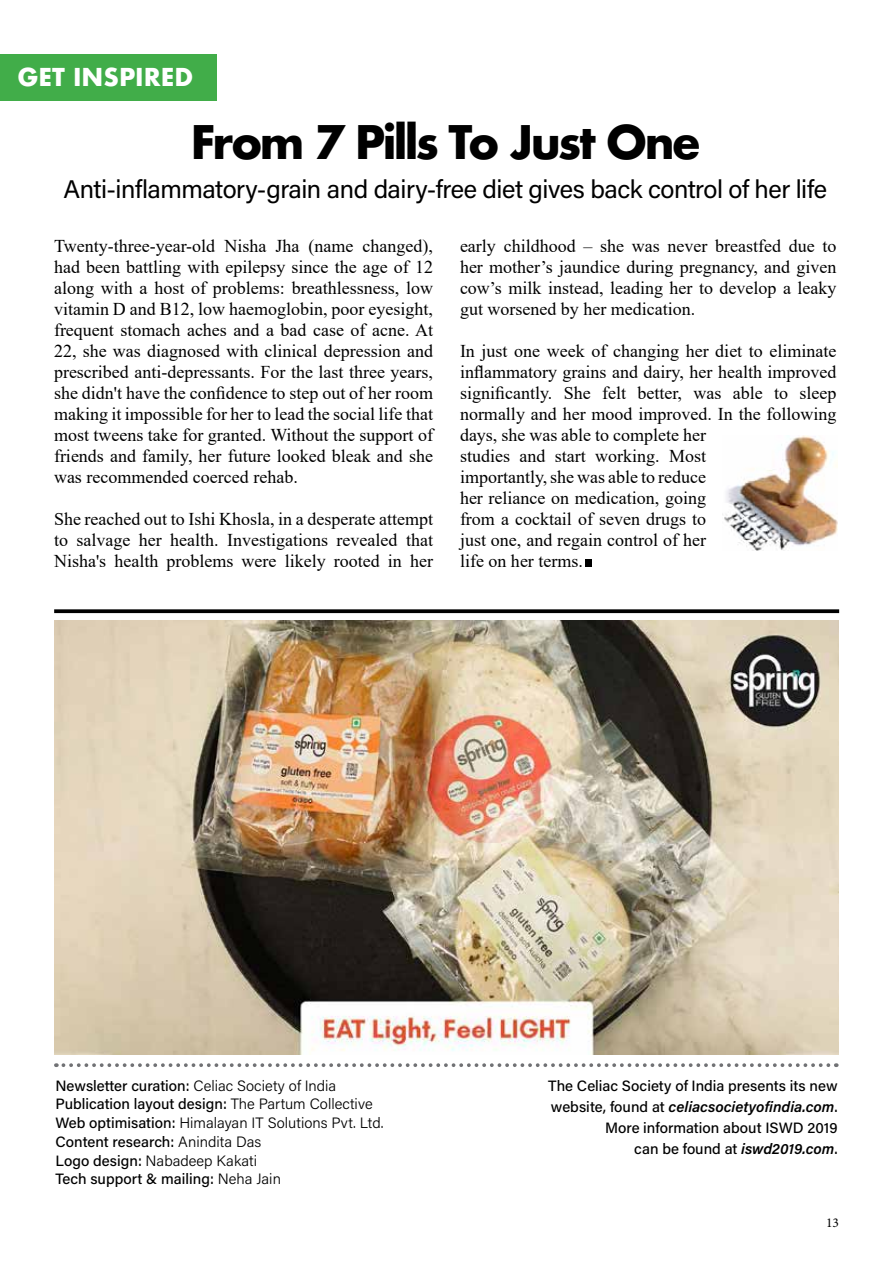
<style>
.page{position:relative;width:893px;height:1263px;background:#fff}
.page>*{position:absolute;margin:0;border:0;box-sizing:border-box;transform-origin:0 0}
.t1{font:700 45px "Futura";letter-spacing:-.06em;color:#000}
.t2{font:25.5px "Acumin Variable Concept";color:#000}
.t3{font:700 24px "Futura";color:#fff}
.t4{font:18px/21px "Times New Roman";color:#000;text-align:justify}
.t5{font:15px/18.8px "Acumin Variable Concept";letter-spacing:.025em;color:#000}
.t6{font:13.5px "Minion Pro";color:#000}
</style>
<div class="page">
<div style="left:0;top:54px;width:216px;height:46px;background:#41ad49"></div>
<svg style="left:63px;top:1063px;width:774px;height:4px"></svg>
<svg style="left:54px;top:609px;width:785px;height:4px;background:#151515"></svg>
<img style="left:722px;top:436px;width:115px;height:114px">
<div style="left:585px;top:560px;width:7px;height:7px;background:#000"></div>
<img style="left:54px;top:621px;width:785px;height:434px">
<h3 class="t3" style="left:17px;top:60px;width:177px">GET INSPIRED</h3>
<h1 class="t1" style="left:191px;top:109px;width:512px">From 7 Pills To Just One</h1>
<h2 class="t2" style="left:63px;top:171px;width:764px">Anti-inflammatory-grain and dairy-free diet gives back control of her life</h2>
<p class="t4" style="left:460px;top:235px;width:378px">early childhood – she was never breastfed due to her mother’s jaundice during pregnancy, and given cow’s milk instead, leading her to develop a leaky gut worsened by her medication.</p>
<p class="t4" style="left:460px;top:340px;width:378px;text-align:left">In just one week of changing her diet to eliminate inflammatory grains and dairy, her health improved significantly. She felt better, was able to sleep normally and her mood improved. In the following days, she was able to complete her<br>studies and start working. Most<br>importantly, she was able to reduce<br>her reliance on medication, going<br>from a cocktail of seven drugs to<br>just one, and regain control of her<br>life on her terms.</p>
<p class="t4" style="left:54px;top:235px;width:380px">Twenty-three-year-old Nisha Jha (name changed), had been battling with epilepsy since the age of 12 along with a host of problems: breathlessness, low vitamin D and B12, low haemoglobin, poor eyesight, frequent stomach aches and a bad case of acne. At 22, she was diagnosed with clinical depression and prescribed anti-depressants. For the last three years, she didn't have the confidence to step out of her room making it impossible for her to lead the social life that most tweens take for granted. Without the support of friends and family, her future looked bleak and she was recommended coerced rehab.</p>
<p class="t4" style="left:54px;top:508px;width:380px">She reached out to Ishi Khosla, in a desperate attempt to salvage her health. Investigations revealed that Nisha's health problems were likely rooted in her</p>
<p class="t5" style="left:56px;top:1075px;width:329px">Newsletter curation: Celiac Society of India Publication layout design: The Partum Collective Web optimisation: Himalayan IT Solutions Pvt. Ltd.<br>Content research: Anindita Das<br>Logo design: Nabadeep Kakati<br>Tech support &amp; mailing: Neha Jain</p>
<p class="t5" style="left:548px;top:1074px;width:290px;line-height:21px;text-align:right">The Celiac Society of India presents its new website, found at celiacsocietyofindia.com.<br>More information about ISWD 2019<br>can be found at iswd2019.com.</p>
<p class="t6" style="left:826px;top:1213px;width:14px">13</p>
</div>
